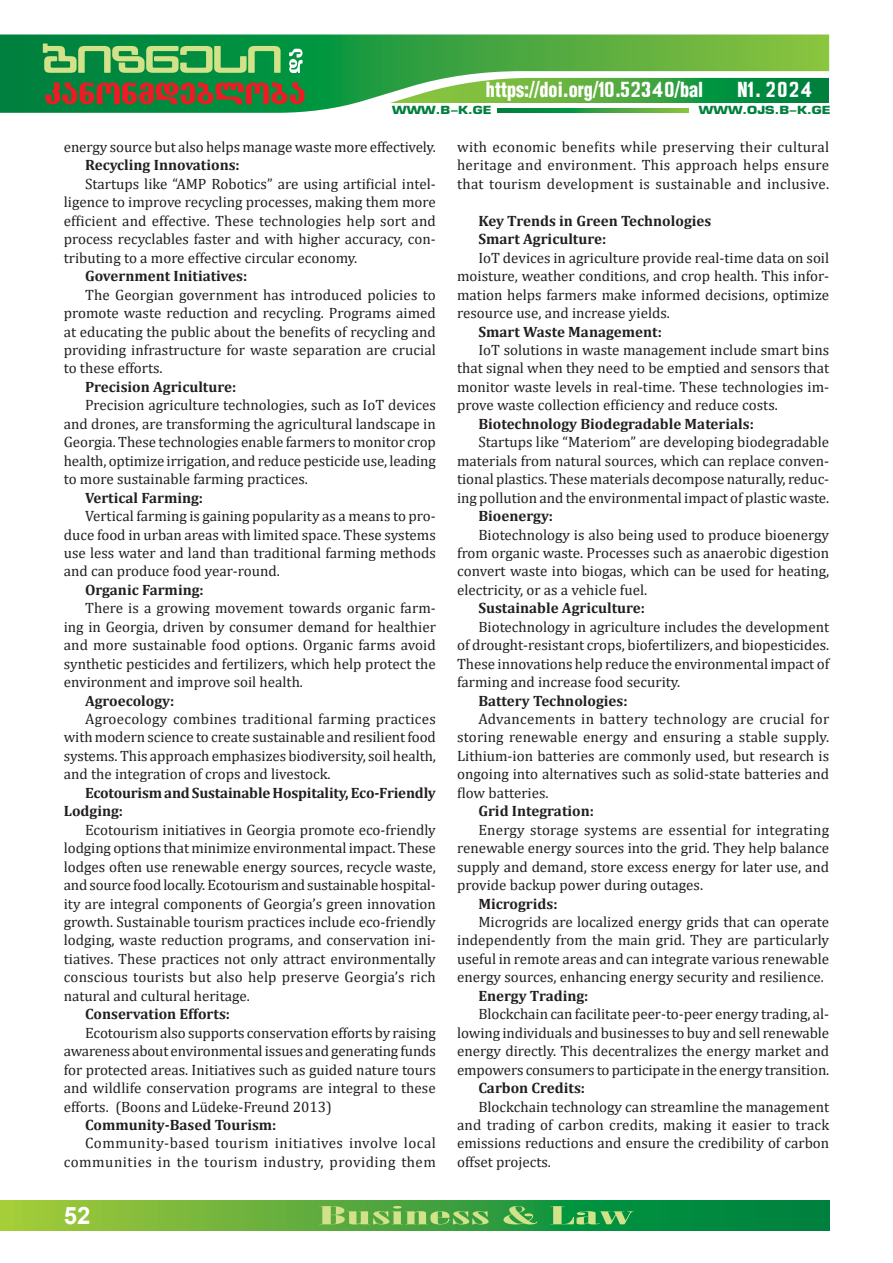
<style>
.page{position:relative;width:893px;height:1263px;background:#fff}
.page>*{position:absolute;margin:0;border:0;box-sizing:border-box;transform-origin:0 0}
.t1{font:700 24px "Arial";color:#fff}
.t2{font:19.5px "Ps Balavari M";color:#fff;scale:.9 1}
.t3{font:15px/18.5px "Cambria";color:#231f20;text-align:justify}
.t4{font:700 15px/18.5px "Cambria";color:#231f20}
.t5{font:15px/18.5px "Cambria";letter-spacing:.03em;color:#231f20;text-align:right}
.t6{font:700 10.95px "Europe";color:#007f3d;scale:1.21 1}
</style>
<div class="page">
<svg style="left:0;top:1200px;width:829px;height:30px;background:#4aa53d"></svg>
<svg style="left:319px;top:1206px;width:315px;height:18px;background:#66b458"></svg>
<svg style="left:0;top:34px;width:829px;height:12px;background:#3ba347"></svg>
<svg style="left:0;top:46px;width:829px;height:67px;background:#5da75c"></svg>
<div style="left:43px;top:44px;width:5px;height:9px;background:#d2e288"></div>
<h2 class="t2" style="left:486px;top:80px;width:243px">https://doi.org/10.52340/bal</h2>
<h2 class="t2" style="left:737px;top:80px;width:87px">N1. 2024</h2>
<p class="t6" style="left:392px;top:103px;width:84px">WWW.B-K.GE</p>
<p class="t6" style="left:699px;top:103px;width:110px">WWW.OJS.B-K.GE</p>
<p class="t3" style="left:64px;top:138px;width:374px">energy source but also helps manage waste more effectively.</p>
<p class="t4" style="left:85px;top:156px;width:156px">Recycling Innovations:</p>
<p class="t3" style="left:64px;top:174px;width:374px;text-indent:21px">Startups like “AMP Robotics” are using artificial intel&shy;ligence to improve recycling processes, making them more efficient and effective. These technologies help sort and process recyclables faster and with higher accuracy, con&shy;tributing to a more effective circular economy.</p>
<p class="t4" style="left:85px;top:266px;width:164px">Government Initiatives:</p>
<p class="t3" style="left:64px;top:285px;width:374px;text-indent:21px">The Georgian government has introduced policies to promote waste reduction and recycling. Programs aimed at educating the public about the benefits of recycling and providing infrastructure for waste separation are crucial to these efforts.</p>
<p class="t4" style="left:85px;top:377px;width:153px">Precision Agriculture:</p>
<p class="t3" style="left:64px;top:396px;width:374px;text-indent:21px">Precision agriculture technologies, such as IoT devices and drones, are transforming the agricultural landscape in Georgia. These technologies enable farmers to monitor crop health, optimize irrigation, and reduce pesticide use, leading to more sustainable farming practices.</p>
<p class="t4" style="left:85px;top:488px;width:120px">Vertical Farming:</p>
<p class="t3" style="left:64px;top:507px;width:374px;text-indent:21px">Vertical farming is gaining popularity as a means to pro&shy;duce food in urban areas with limited space. These systems use less water and land than traditional farming methods and can produce food year-round.</p>
<p class="t4" style="left:85px;top:580px;width:120px">Organic Farming:</p>
<p class="t3" style="left:64px;top:599px;width:374px;text-indent:21px">There is a growing movement towards organic farm&shy;ing in Georgia, driven by consumer demand for healthier and more sustainable food options. Organic farms avoid synthetic pesticides and fertilizers, which help protect the environment and improve soil health.</p>
<p class="t4" style="left:85px;top:691px;width:91px">Agroecology:</p>
<p class="t3" style="left:64px;top:710px;width:374px;text-indent:21px">Agroecology combines traditional farming practices with modern science to create sustainable and resilient food systems. This approach emphasizes biodiversity, soil health, and the integration of crops and livestock.</p>
<p class="t4" style="left:64px;top:783px;width:373px;text-indent:21px">Ecotourism and Sustainable Hospitality, Eco-Friendly<br>Lodging:</p>
<p class="t3" style="left:64px;top:820px;width:374px;text-indent:21px">Ecotourism initiatives in Georgia promote eco-friendly lodging options that minimize environmental impact. These lodges often use renewable energy sources, recycle waste, and source food locally. Ecotourism and sustainable hospital&shy;ity are integral components of Georgia’s green innovation growth. Sustainable tourism practices include eco-friendly lodging, waste reduction programs, and conservation ini&shy;tiatives. These practices not only attract environmentally conscious tourists but also help preserve Georgia’s rich natural and cultural heritage.</p>
<p class="t4" style="left:85px;top:1004px;width:147px">Conservation Efforts:</p>
<p class="t3" style="left:64px;top:1023px;width:374px;text-indent:21px">Ecotourism also supports conservation efforts by raising awareness about environmental issues and generating funds for protected areas. Initiatives such as guided nature tours and wildlife conservation programs are integral to these efforts. (Boons and Lüdeke-Freund 2013)</p>
<p class="t4" style="left:85px;top:1115px;width:193px">Community-Based Tourism:</p>
<p class="t5" style="left:64px;top:1134px;width:374px">Community-based tourism initiatives involve local communities in the tourism industry, providing them</p>
<h1 class="t1" style="left:64px;top:1198px;width:28px">52</h1>
<p class="t3" style="left:457px;top:138px;width:374px">with economic benefits while preserving their cultural heritage and environment. This approach helps ensure that tourism development is sustainable and inclusive.</p>
<p class="t4" style="left:478px;top:211px;width:234px">Key Trends in Green Technologies</p>
<p class="t4" style="left:478px;top:229px;width:129px">Smart Agriculture:</p>
<p class="t3" style="left:457px;top:248px;width:374px;text-indent:21px">IoT devices in agriculture provide real-time data on soil moisture, weather conditions, and crop health. This infor&shy;mation helps farmers make informed decisions, optimize resource use, and increase yields.</p>
<p class="t4" style="left:478px;top:322px;width:185px">Smart Waste Management:</p>
<p class="t3" style="left:457px;top:341px;width:374px;text-indent:21px">IoT solutions in waste management include smart bins that signal when they need to be emptied and sensors that monitor waste levels in real-time. These technologies im&shy;prove waste collection efficiency and reduce costs.</p>
<p class="t4" style="left:478px;top:414px;width:277px">Biotechnology Biodegradable Materials:</p>
<p class="t3" style="left:457px;top:433px;width:374px;text-indent:21px">Startups like “Materiom” are developing biodegradable materials from natural sources, which can replace conven&shy;tional plastics. These materials decompose naturally, reduc&shy;ing pollution and the environmental impact of plastic waste.</p>
<p class="t4" style="left:478px;top:506px;width:76px">Bioenergy:</p>
<p class="t3" style="left:457px;top:525px;width:374px;text-indent:21px">Biotechnology is also being used to produce bioenergy from organic waste. Processes such as anaerobic digestion convert waste into biogas, which can be used for heating, electricity, or as a vehicle fuel.</p>
<p class="t4" style="left:478px;top:598px;width:168px">Sustainable Agriculture:</p>
<p class="t3" style="left:457px;top:617px;width:374px;text-indent:21px">Biotechnology in agriculture includes the development of drought-resistant crops, biofertilizers, and biopesticides.<br>These innovations help reduce the environmental impact of farming and increase food security.</p>
<p class="t4" style="left:478px;top:691px;width:151px">Battery Technologies:</p>
<p class="t3" style="left:457px;top:710px;width:374px;text-indent:21px">Advancements in battery technology are crucial for storing renewable energy and ensuring a stable supply.<br>Lithium-ion batteries are commonly used, but research is ongoing into alternatives such as solid-state batteries and flow batteries.</p>
<p class="t4" style="left:478px;top:801px;width:117px">Grid Integration:</p>
<p class="t3" style="left:457px;top:820px;width:374px;text-indent:21px">Energy storage systems are essential for integrating renewable energy sources into the grid. They help balance supply and demand, store excess energy for later use, and provide backup power during outages.</p>
<p class="t4" style="left:478px;top:894px;width:81px">Microgrids:</p>
<p class="t3" style="left:457px;top:912px;width:374px;text-indent:21px">Microgrids are localized energy grids that can operate independently from the main grid. They are particularly useful in remote areas and can integrate various renewable energy sources, enhancing energy security and resilience.</p>
<p class="t4" style="left:478px;top:986px;width:112px">Energy Trading:</p>
<p class="t3" style="left:457px;top:1005px;width:374px;text-indent:21px">Blockchain can facilitate peer-to-peer energy trading, al&shy;lowing individuals and businesses to buy and sell renewable energy directly. This decentralizes the energy market and empowers consumers to participate in the energy transition.</p>
<p class="t4" style="left:478px;top:1078px;width:108px">Carbon Credits:</p>
<p class="t3" style="left:457px;top:1097px;width:374px;text-indent:21px">Blockchain technology can streamline the management and trading of carbon credits, making it easier to track emissions reductions and ensure the credibility of carbon offset projects.</p>
</div>
